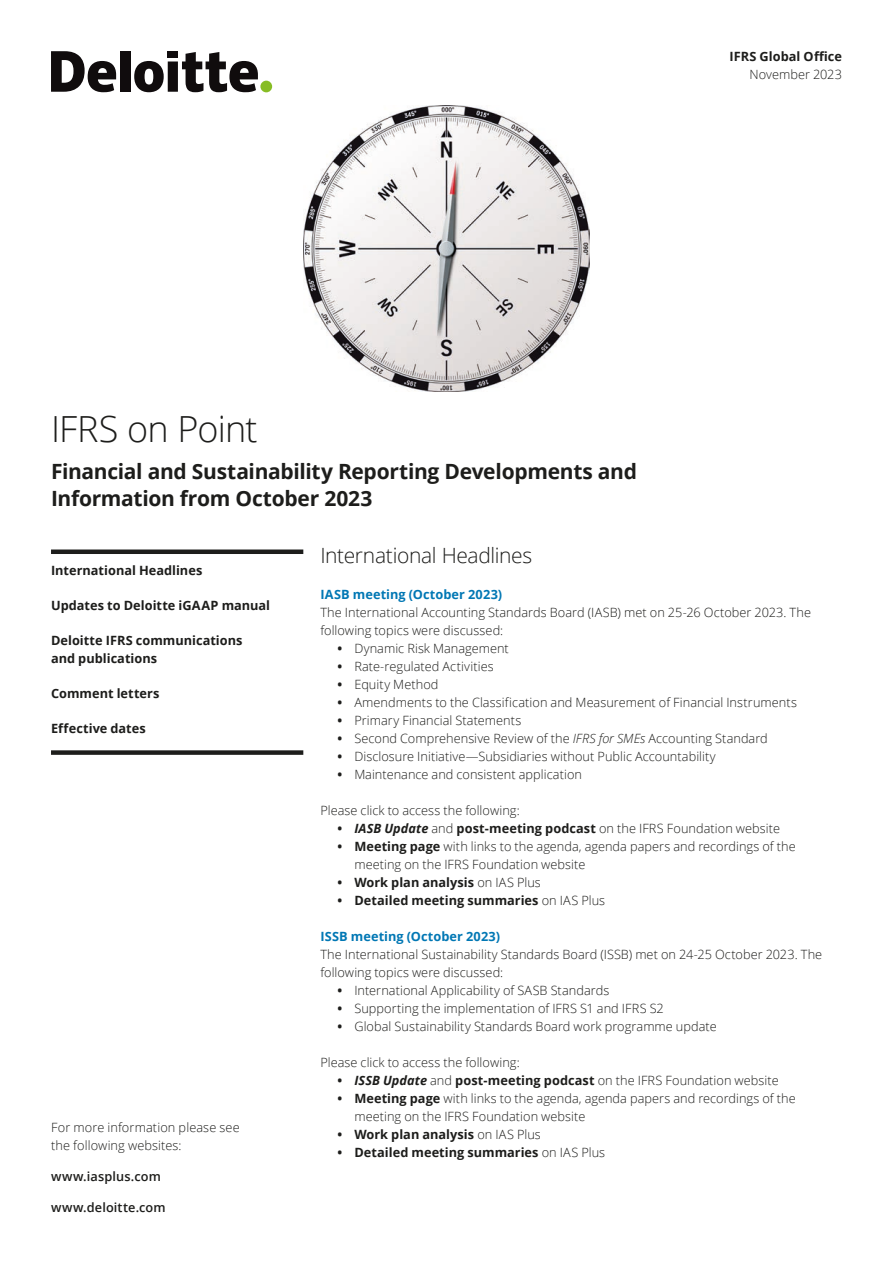
<style>
.page{position:relative;width:893px;height:1263px;background:#fff}
.page>*{position:absolute;margin:0;border:0;box-sizing:border-box;transform-origin:0 0}
.Story_heading_light__24_30pt{font:300 36px "Open Sans";letter-spacing:-.02em;color:#1d1d1b}
.Introduction__14_18pt{font:700 21px/27px "Open Sans";letter-spacing:-.015em;color:#1d1d1b}
.Story_heading_light__14_18pt__TOC_Top{font:300 21px "Open Sans";letter-spacing:-.015em;color:#1d1d1b}
.Body_copy__8_5_12pt__No_Space{font:300 12.75px/18px "Open Sans";letter-spacing:.005em;color:#1d1d1b}
.TOC_Top{font:700 12.75px/18px "Open Sans";color:#1d1d1b}
.Subhead_A__8_5_12pt{font:700 12.75px "Open Sans";letter-spacing:.01em;color:#0077b4}
.Pa1{font:300 12.75px/18px "Open Sans";letter-spacing:.01em;color:#1d1d1b}
.Body_copy__8_5_12pt{font:300 12.75px "Open Sans";letter-spacing:.005em;color:#1d1d1b}
.Body_copy__8_5_12pt__No_Space-2{font:700 12.75px "Open Sans";letter-spacing:.005em;color:#1d1d1b}
.Normal_wrd_1{font:600 12.75px "Open Sans";letter-spacing:.01em;color:#1d1d1b}
.Pa1-2{font:600 12.75px "Open Sans";letter-spacing:.01em;color:#1d1d1b}
.TOC_Bottom{font:700 12.75px "Open Sans";letter-spacing:.01em;color:#1d1d1b}
.s1{font-weight:700}
.s2{font-style:italic}
.s3{font-weight:700;font-style:italic}
.s4{font-weight:300}
</style>
<div class="page">
<img style="left:303px;top:106px;width:287px;height:286px">
<div style="left:260px;top:81px;width:12px;height:11px;background:#87bd25;border-radius:50%"></div>
<div style="left:120px;top:51px;width:10px;height:41px;background:#100c0d"></div>
<div style="left:168px;top:51px;width:10px;height:7px;background:#100c0d"></div>
<svg style="left:134px;top:52px;width:124px;height:40px"></svg>
<svg style="left:51px;top:51px;width:65px;height:41px"></svg>
<div style="left:51px;top:549px;width:252px;height:5px;background:#1d1d1b"></div>
<div style="left:51px;top:750px;width:252px;height:5px;background:#1d1d1b"></div>
<p class="Body_copy__8_5_12pt__No_Space-2" style="left:729px;top:47px;width:114px">IFRS Global Office</p>
<p class="Body_copy__8_5_12pt__No_Space" style="left:749px;top:65px;width:94px">November 2023</p>
<p class="Story_heading_light__24_30pt" style="left:51px;top:404px;width:208px">IFRS on Point</p>
<p class="Introduction__14_18pt" style="left:51px;top:458px;width:587px">Financial and Sustainability Reporting Developments and<br>Information from October 2023</p>
<p class="TOC_Top" style="left:51px;top:561px;width:153px">International Headlines</p>
<p class="TOC_Top" style="left:51px;top:596px;width:221px">Updates to Deloitte iGAAP manual</p>
<p class="TOC_Top" style="left:51px;top:631px;width:193px">Deloitte IFRS communications and publications</p>
<p class="TOC_Top" style="left:51px;top:684px;width:110px">Comment letters</p>
<p class="TOC_Bottom" style="left:51px;top:720px;width:96px">Effective dates</p>
<p class="Pa1" style="left:51px;top:1118px;width:190px">For more information please see the following websites:</p>
<p class="Pa1-2" style="left:51px;top:1168px;width:111px">www.iasplus.com</p>
<p class="Normal_wrd_1" style="left:51px;top:1198px;width:116px">www.deloitte.com</p>
<p class="Story_heading_light__14_18pt__TOC_Top" style="left:320px;top:541px;width:214px">International Headlines</p>
<p class="Subhead_A__8_5_12pt" style="left:320px;top:585px;width:183px">IASB meeting (October 2023)</p>
<p class="Body_copy__8_5_12pt__No_Space" style="left:320px;top:603px;width:492px">The International Accounting Standards Board (IASB) met on 25-26 October 2023. The following topics were discussed:</p>
<p class="Body_copy__8_5_12pt__No_Space" style="left:337px;top:639px;width:173px"><span class="s1">•</span> Dynamic Risk Management</p>
<p class="Body_copy__8_5_12pt__No_Space" style="left:337px;top:657px;width:158px"><span class="s1">•</span> Rate-regulated Activities</p>
<p class="Body_copy__8_5_12pt__No_Space" style="left:337px;top:675px;width:103px"><span class="s1">•</span> Equity Method</p>
<p class="Body_copy__8_5_12pt__No_Space" style="left:337px;top:693px;width:461px"><span class="s1">•</span> Amendments to the Classification and Measurement of Financial Instruments</p>
<p class="Body_copy__8_5_12pt__No_Space" style="left:337px;top:711px;width:185px"><span class="s1">•</span> Primary Financial Statements</p>
<p class="Body_copy__8_5_12pt__No_Space" style="left:337px;top:729px;width:432px"><span class="s1">•</span> Second Comprehensive Review of the <span class="s2">IFRS for SMEs</span> Accounting Standard</p>
<p class="Body_copy__8_5_12pt__No_Space" style="left:337px;top:747px;width:380px"><span class="s1">•</span> Disclosure Initiative—Subsidiaries without Public Accountability</p>
<p class="Body_copy__8_5_12pt__No_Space" style="left:337px;top:765px;width:246px"><span class="s1">•</span> Maintenance and consistent application</p>
<p class="Body_copy__8_5_12pt" style="left:320px;top:802px;width:201px">Please click to access the following:</p>
<p class="Body_copy__8_5_12pt__No_Space" style="left:337px;top:819px;width:444px"><span class="s1">•</span> <span class="s3">IASB Update</span> and <span class="s1">post-meeting podcast</span> on the IFRS Foundation website</p>
<p class="Body_copy__8_5_12pt__No_Space" style="left:354px;top:837px;width:443px;text-indent:-17px"><span class="s1">• Meeting page</span> with links to the agenda, agenda papers and recordings of the meeting on the IFRS Foundation website</p>
<p class="TOC_Top" style="left:337px;top:873px;width:205px">• Work plan analysis <span class="s4">on IAS Plus</span></p>
<p class="TOC_Top" style="left:337px;top:891px;width:269px">• Detailed meeting summaries <span class="s4">on IAS Plus</span></p>
<p class="Subhead_A__8_5_12pt" style="left:320px;top:927px;width:181px">ISSB meeting (October 2023)</p>
<p class="Body_copy__8_5_12pt__No_Space" style="left:320px;top:945px;width:503px">The International Sustainability Standards Board (ISSB) met on 24-25 October 2023. The following topics were discussed:</p>
<p class="Body_copy__8_5_12pt__No_Space" style="left:337px;top:981px;width:273px"><span class="s1">•</span> International Applicability of SASB Standards</p>
<p class="Body_copy__8_5_12pt__No_Space" style="left:337px;top:999px;width:328px"><span class="s1">•</span> Supporting the implementation of IFRS S1 and IFRS S2</p>
<p class="Body_copy__8_5_12pt__No_Space" style="left:337px;top:1017px;width:381px"><span class="s1">•</span> Global Sustainability Standards Board work programme update</p>
<p class="Body_copy__8_5_12pt__No_Space" style="left:320px;top:1053px;width:201px">Please click to access the following:</p>
<p class="Body_copy__8_5_12pt__No_Space" style="left:337px;top:1071px;width:443px"><span class="s1">•</span> <span class="s3">ISSB Update</span> and <span class="s1">post-meeting podcast</span> on the IFRS Foundation website</p>
<p class="Body_copy__8_5_12pt__No_Space" style="left:354px;top:1089px;width:443px;text-indent:-17px"><span class="s1">• Meeting page</span> with links to the agenda, agenda papers and recordings of the meeting on the IFRS Foundation website</p>
<p class="TOC_Top" style="left:337px;top:1125px;width:205px">• Work plan analysis <span class="s4">on IAS Plus</span></p>
<p class="TOC_Top" style="left:337px;top:1143px;width:269px">• Detailed meeting summaries <span class="s4">on IAS Plus</span></p>
</div>
